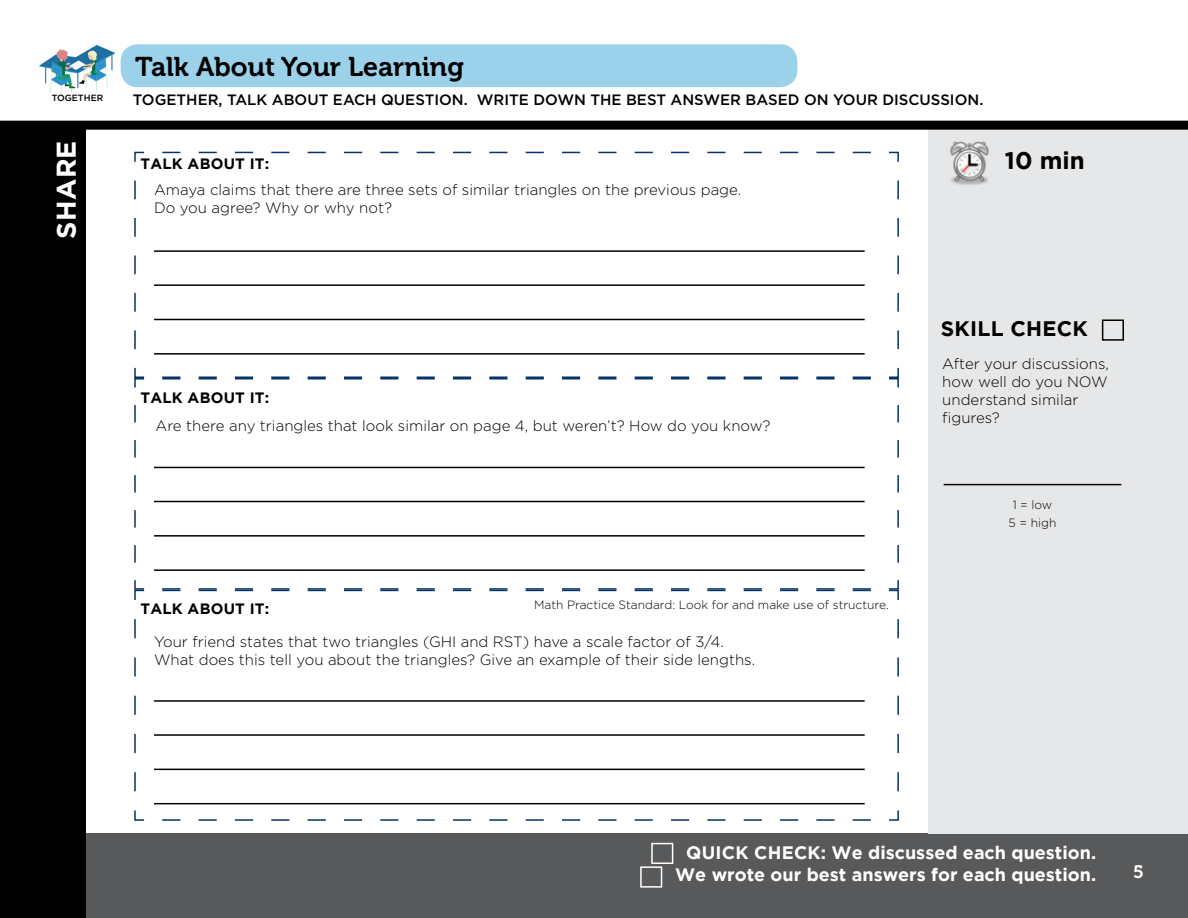
<style>
.page{position:relative;width:1188px;height:918px;background:#fff}
.page>*{position:absolute;margin:0;border:0;box-sizing:border-box;transform-origin:0 0}
.t1{font:27px "Museo 700";color:#000}
.t2{font:700 27px "Gotham";letter-spacing:.015em;color:#fff}
.t3{font:700 24px "Gotham";color:#000}
.t4{font:700 21px "Gotham";letter-spacing:.015em;color:#000}
.t5{font:700 18px/21.6px "Gotham";color:#fff;text-align:right}
.t6{font:18px "Museo 700";color:#fff}
.t7{font:300 15px/18px "Gotham";color:#000}
.t8{font:500 15px "Gotham";color:#000}
.t9{font:700 15px "Gotham";letter-spacing:.015em;color:#000}
.t10{font:300 12px/18px "Gotham";color:#000;text-align:center}
.t11{font:500 9px "Gotham";color:#000}
</style>
<div class="page">
<div style="left:0;top:833px;width:1188px;height:85px;background:#58595b"></div>
<svg style="left:134px;top:151px;width:765px;height:226px"></svg>
<div style="left:929px;top:125px;width:259px;height:708px;background:#e6e7e8"></div>
<div style="left:121px;top:45px;width:676px;height:41px;background:#9bd1e9;border-radius:16px"></div>
<div style="left:121px;top:44px;width:676px;height:43px;border:2px solid #2199ce;border-radius:16px"></div>
<div style="left:0;top:121px;width:85px;height:797px;background:#000"></div>
<div style="left:0;top:121px;width:1188px;height:9px;background:#000"></div>
<img style="left:950px;top:141px;width:39px;height:43px">
<div style="left:651px;top:843px;width:22px;height:21px;border:2px solid #fff"></div>
<hr style="left:154px;top:250px;width:711px;height:2px;background:#000">
<hr style="left:154px;top:284px;width:711px;height:2px;background:#000">
<hr style="left:154px;top:319px;width:711px;height:1px;background:#000">
<img style="left:39px;top:45px;width:75px;height:51px">
<div style="left:640px;top:866px;width:22px;height:22px;border:2px solid #fff"></div>
<hr style="left:154px;top:353px;width:711px;height:2px;background:#000">
<svg style="left:153px;top:376px;width:727px;height:1px"></svg>
<svg style="left:134px;top:377px;width:765px;height:212px"></svg>
<hr style="left:154px;top:467px;width:711px;height:1px;background:#000">
<hr style="left:154px;top:501px;width:711px;height:1px;background:#000">
<hr style="left:154px;top:535px;width:711px;height:2px;background:#000">
<hr style="left:154px;top:569px;width:711px;height:2px;background:#000">
<svg style="left:153px;top:588px;width:727px;height:1px"></svg>
<svg style="left:134px;top:589px;width:765px;height:232px"></svg>
<hr style="left:154px;top:700px;width:711px;height:2px;background:#000">
<hr style="left:154px;top:734px;width:711px;height:2px;background:#000">
<hr style="left:154px;top:769px;width:711px;height:1px;background:#000">
<hr style="left:154px;top:803px;width:711px;height:1px;background:#000">
<hr style="left:944px;top:484px;width:177px;height:1px;background:#000">
<div style="left:1102px;top:319px;width:22px;height:22px;border:2px solid #000"></div>
<p class="t11" style="left:52px;top:92px;width:53px">TOGETHER</p>
<h1 class="t2" style="left:51px;top:239px;width:100px;rotate:-90deg">SHARE</h1>
<h1 class="t1" style="left:135px;top:52px;width:330px">Talk About Your Learning</h1>
<p class="t8" style="left:133px;top:90px;width:852px">TOGETHER, TALK ABOUT EACH QUESTION. WRITE DOWN THE BEST ANSWER BASED ON YOUR DISCUSSION.</p>
<p class="t9" style="left:141px;top:155px;width:130px">TALK ABOUT IT:</p>
<p class="t7" style="left:154px;top:181px;width:589px">Amaya claims that there are three sets of similar triangles on the previous page.<br>Do you agree? Why or why not?</p>
<h2 class="t3" style="left:1005px;top:147px;width:81px">10 min</h2>
<p class="t9" style="left:141px;top:389px;width:130px">TALK ABOUT IT:</p>
<p class="t7" style="left:156px;top:417px;width:617px">Are there any triangles that look similar on page 4, but weren’t? How do you know?</p>
<p class="t9" style="left:141px;top:600px;width:130px">TALK ABOUT IT:</p>
<p class="t10" style="left:534px;top:596px;width:356px">Math Practice Standard: Look for and make use of structure.</p>
<p class="t7" style="left:154px;top:633px;width:603px">Your friend states that two triangles (GHI and RST) have a scale factor of 3/4.<br>What does this tell you about the triangles? Give an example of their side lengths.</p>
<h3 class="t4" style="left:941px;top:316px;width:149px">SKILL CHECK</h3>
<p class="t7" style="left:942px;top:354px;width:168px">After your discussions, how well do you NOW understand similar figures?</p>
<p class="t10" style="left:1009px;top:496px;width:49px">1 = low<br>5 = high</p>
<p class="t5" style="left:675px;top:842px;width:423px">QUICK CHECK: We discussed each question.<br>We wrote our best answers for each question.</p>
<p class="t6" style="left:1133px;top:861px;width:12px">5</p>
</div>
